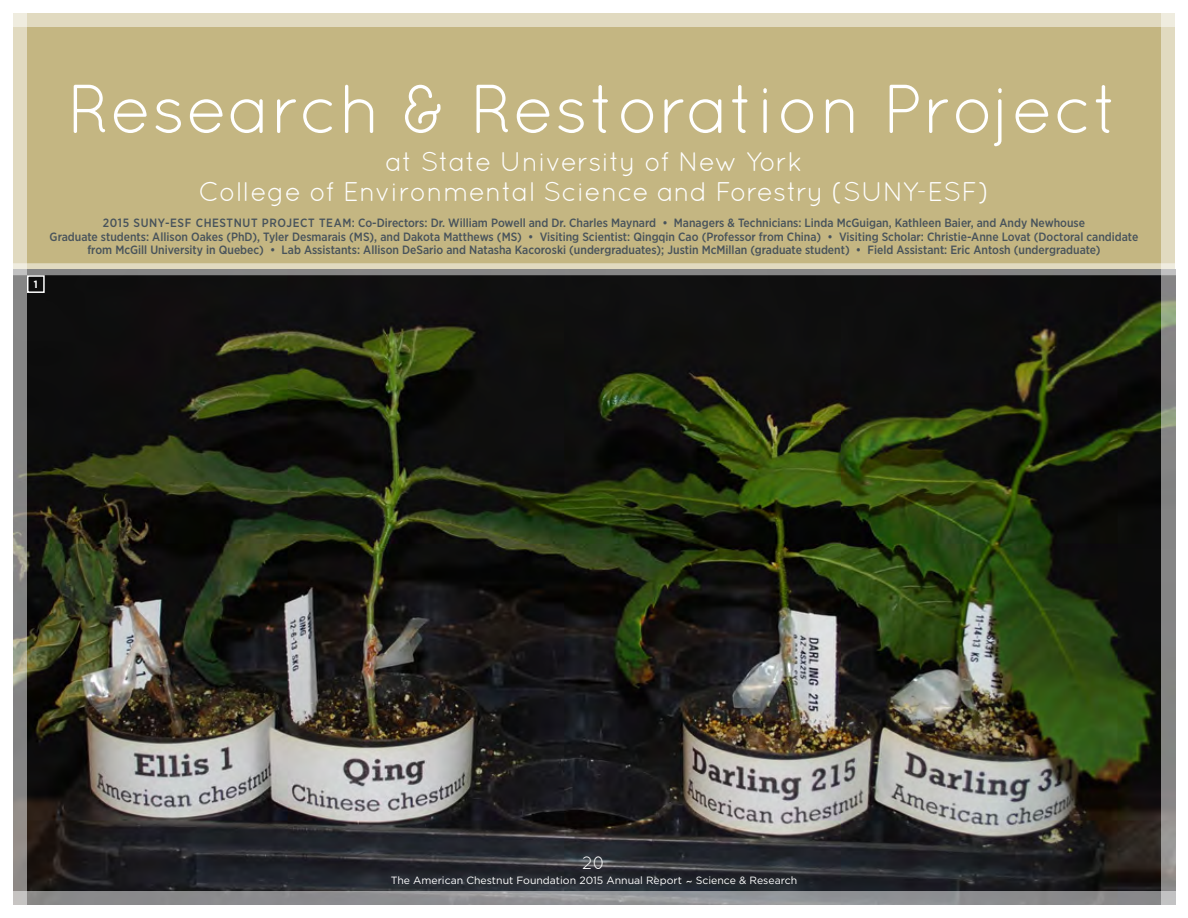
<style>
.page{position:relative;width:1188px;height:918px;background:#fff}
.page>*{position:absolute;margin:0;border:0;box-sizing:border-box;transform-origin:0 0}
.Heading{font:69px "Quicksand";color:#fff}
.Headline_2nd_Line{font:27px "Quicksand";color:#fff}
.Page_Number{font:18px "Quicksand";color:#fff}
.Photo_Caption{font:500 12px/13.5px "Gotham Narrow";color:#48535b;text-align:center}
.t1{font:10.5px "Gotham";color:#fff}
.Footnote{font:700 10.5px "Gotham Narrow";color:#fff}
.s1{font-family:"Quicksand";font-size:18px}
</style>
<div class="page">
<div style="left:14px;top:14px;width:1161px;height:255px;background:#c4b682"></div>
<img style="left:27px;top:275px;width:1134px;height:616px">
<div style="left:383px;top:848px;width:422px;height:46px;background:#48535b;opacity:.75"></div>
<div style="left:0;top:14px;width:1188px;height:13px;background:#e1dac0"></div>
<svg style="left:13px;top:891px;width:1148px;height:13px;background:#8f9092"></svg>
<svg style="left:14px;top:13px;width:13px;height:892px;background:#a4a198"></svg>
<svg style="left:1161px;top:13px;width:27px;height:892px"></svg>
<svg style="left:13px;top:263px;width:1175px;height:12px;background:#b4b1a3"></svg>
<div style="left:27px;top:275px;width:18px;height:18px;border:2px solid #fff"></div>
<p class="Footnote" style="left:34px;top:278px;width:5px">1</p>
<p class="Heading" style="left:67px;top:69px;width:1055px">Research &amp; Restoration Project</p>
<p class="Headline_2nd_Line" style="left:385px;top:146px;width:419px">at State University of New York</p>
<p class="Headline_2nd_Line" style="left:198px;top:176px;width:793px">College of Environmental Science and Forestry (SUNY-ESF)</p>
<p class="Photo_Caption" style="left:50px;top:216px;width:1090px">2015 SUNY-ESF CHESTNUT PROJECT TEAM: Co-Directors: Dr. William Powell and Dr. Charles Maynard • Managers &amp; Technicians: Linda McGuigan, Kathleen Baier, and Andy Newhouse<br>Graduate students: Allison Oakes (PhD), Tyler Desmarais (MS), and Dakota Matthews (MS) • Visiting Scientist: Qingqin Cao (Professor from China) • Visiting Scholar: Christie-Anne Lovat (Doctoral candidate from McGill University in Quebec) • Lab Assistants: Allison DeSario and Natasha Kacoroski (undergraduates); Justin McMillan (graduate student) • Field Assistant: Eric Antosh (undergraduate)</p>
<p class="Page_Number" style="left:582px;top:853px;width:25px">20</p>
<p class="t1" style="left:391px;top:874px;width:408px">The American Chestnut Foundation 2015 Annual Report <span class="s1">~</span> Science &amp; Research</p>
</div>
